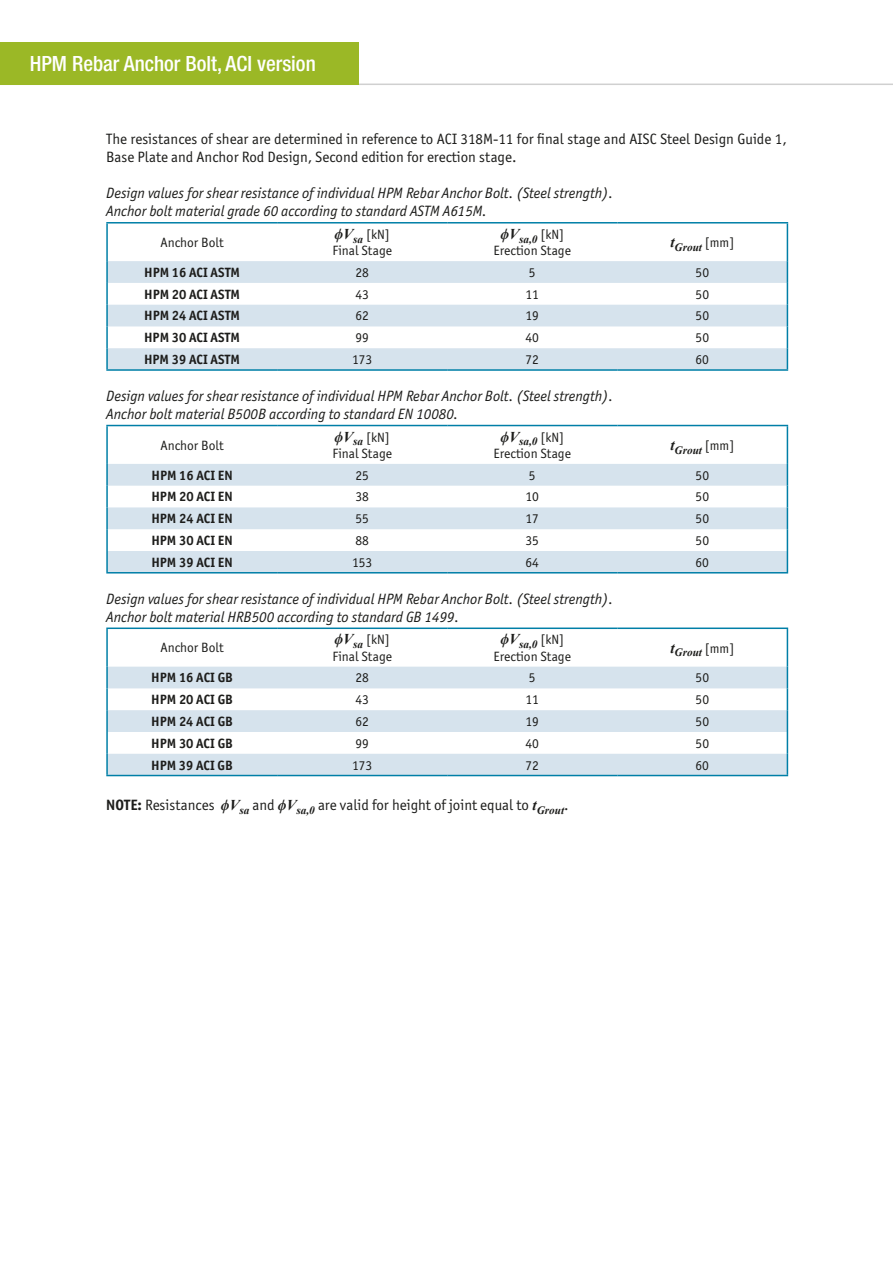
<style>
.page{position:relative;width:893px;height:1263px;background:#fff}
.page>*{position:absolute;margin:0;border:0;box-sizing:border-box;transform-origin:0 0}
.t1{font:500 condensed 21px "Helvetica Neue LT Std";color:#fff}
.t2{font:italic 15px/18px "Officina Sans ITC Pro";color:#1d1d1b}
.t3{font:15px/18px "Officina Sans ITC Pro";color:#1d1d1b}
.t4{font:13.5px/16.2px "Officina Sans ITC Pro";color:#1d1d1b}
.t5{font:700 13.5px "Officina Sans ITC Pro";color:#1d1d1b}
.t6{font:italic 700 11.25px "Times New Roman";color:#1d1d1b}
.s1{font-family:"Times New Roman";font-weight:700;font-style:italic;font-size:15px}
.s2{font-weight:700}
.s3{font-family:"Times New Roman";font-weight:700;font-style:italic}
</style>
<div class="page">
<hr style="left:0;top:84px;width:893px;height:1px;background:#d0d0d0">
<div style="left:0;top:43px;width:358px;height:42px;background:#9bb826"></div>
<svg style="left:108px;top:261px;width:679px;height:108px;fill:#d6e3ed"></svg>
<hr style="left:106px;top:222px;width:171px;height:2px;background:#007fa7">
<hr style="left:106px;top:224px;width:2px;height:37px;background:#007fa7">
<hr style="left:277px;top:222px;width:170px;height:2px;background:#007fa7">
<hr style="left:447px;top:222px;width:170px;height:2px;background:#007fa7">
<hr style="left:617px;top:222px;width:171px;height:2px;background:#007fa7">
<hr style="left:787px;top:224px;width:1px;height:37px;background:#007fa7">
<hr style="left:106px;top:261px;width:2px;height:22px;background:#007fa7">
<hr style="left:106px;top:283px;width:2px;height:22px;background:#007fa7">
<hr style="left:106px;top:305px;width:2px;height:21px;background:#007fa7">
<hr style="left:106px;top:326px;width:2px;height:22px;background:#007fa7">
<hr style="left:106px;top:348px;width:2px;height:21px;background:#007fa7">
<svg style="left:787px;top:261px;width:1px;height:108px"></svg>
<hr style="left:106px;top:369px;width:171px;height:2px;background:#007fa7">
<hr style="left:277px;top:369px;width:170px;height:2px;background:#007fa7">
<hr style="left:447px;top:369px;width:170px;height:2px;background:#007fa7">
<hr style="left:617px;top:369px;width:171px;height:2px;background:#007fa7">
<svg style="left:108px;top:464px;width:679px;height:108px;fill:#d6e3ed"></svg>
<hr style="left:106px;top:425px;width:171px;height:1px;background:#007fa7">
<hr style="left:106px;top:426px;width:2px;height:38px;background:#007fa7">
<hr style="left:277px;top:425px;width:170px;height:1px;background:#007fa7">
<hr style="left:447px;top:425px;width:170px;height:1px;background:#007fa7">
<hr style="left:617px;top:425px;width:171px;height:1px;background:#007fa7">
<hr style="left:787px;top:426px;width:1px;height:38px;background:#007fa7">
<hr style="left:106px;top:464px;width:2px;height:22px;background:#007fa7">
<hr style="left:106px;top:486px;width:2px;height:21px;background:#007fa7">
<hr style="left:106px;top:507px;width:2px;height:22px;background:#007fa7">
<hr style="left:106px;top:529px;width:2px;height:22px;background:#007fa7">
<hr style="left:106px;top:551px;width:2px;height:21px;background:#007fa7">
<svg style="left:787px;top:464px;width:1px;height:108px"></svg>
<hr style="left:106px;top:572px;width:171px;height:1px;background:#007fa7">
<hr style="left:277px;top:572px;width:170px;height:1px;background:#007fa7">
<hr style="left:447px;top:572px;width:170px;height:1px;background:#007fa7">
<hr style="left:617px;top:572px;width:171px;height:1px;background:#007fa7">
<svg style="left:108px;top:667px;width:679px;height:108px;fill:#d6e3ed"></svg>
<hr style="left:106px;top:627px;width:171px;height:2px;background:#007fa7">
<hr style="left:106px;top:629px;width:2px;height:38px;background:#007fa7">
<hr style="left:277px;top:627px;width:170px;height:2px;background:#007fa7">
<hr style="left:447px;top:627px;width:170px;height:2px;background:#007fa7">
<hr style="left:617px;top:627px;width:171px;height:2px;background:#007fa7">
<hr style="left:787px;top:629px;width:1px;height:38px;background:#007fa7">
<hr style="left:106px;top:667px;width:2px;height:21px;background:#007fa7">
<hr style="left:106px;top:688px;width:2px;height:22px;background:#007fa7">
<hr style="left:106px;top:710px;width:2px;height:22px;background:#007fa7">
<hr style="left:106px;top:732px;width:2px;height:22px;background:#007fa7">
<hr style="left:106px;top:754px;width:2px;height:21px;background:#007fa7">
<svg style="left:787px;top:667px;width:1px;height:108px"></svg>
<hr style="left:106px;top:775px;width:171px;height:1px;background:#007fa7">
<hr style="left:277px;top:775px;width:170px;height:1px;background:#007fa7">
<hr style="left:447px;top:775px;width:170px;height:1px;background:#007fa7">
<hr style="left:617px;top:775px;width:171px;height:1px;background:#007fa7">
<h1 class="t1" style="left:30px;top:51px;width:287px">HPM Rebar Anchor Bolt, ACI version</h1>
<p class="t3" style="left:106px;top:130px;width:682px">The resistances of shear are determined in reference to ACI 318M-11 for final stage and AISC Steel Design Guide 1,<br>Base Plate and Anchor Rod Design, Second edition for erection stage.</p>
<p class="t2" style="left:106px;top:184px;width:508px">Design values for shear resistance of individual HPM Rebar Anchor Bolt. (Steel strength).<br>Anchor bolt material grade 60 according to standard ASTM A615M.</p>
<p class="t4" style="left:160px;top:234px;width:65px">Anchor Bolt</p>
<p class="t4" style="left:332px;top:226px;width:61px"><span class="s1">ϕV</span><sub>sa</sub> [kN]<br>Final Stage</p>
<p class="t6" style="left:500px;top:231px;width:65px"><sup>ϕV</sup>sa,0 <sup>[kN]</sup></p>
<p class="t6" style="left:670px;top:239px;width:65px"><sup>t</sup>Grout <sup>[mm]</sup></p>
<p class="t4" style="left:494px;top:242px;width:79px">Erection Stage</p>
<p class="t5" style="left:144px;top:264px;width:97px">HPM 16 ACI ASTM</p>
<p class="t4" style="left:355px;top:264px;width:15px">28</p>
<p class="t4" style="left:529px;top:264px;width:8px">5</p>
<p class="t4" style="left:696px;top:264px;width:15px">50</p>
<p class="t5" style="left:144px;top:286px;width:97px">HPM 20 ACI ASTM</p>
<p class="t4" style="left:355px;top:286px;width:15px">43</p>
<p class="t4" style="left:525px;top:286px;width:15px">11</p>
<p class="t4" style="left:696px;top:286px;width:15px">50</p>
<p class="t5" style="left:144px;top:307px;width:97px">HPM 24 ACI ASTM</p>
<p class="t4" style="left:355px;top:308px;width:15px">62</p>
<p class="t4" style="left:525px;top:308px;width:15px">19</p>
<p class="t4" style="left:696px;top:308px;width:15px">50</p>
<p class="t5" style="left:144px;top:329px;width:97px">HPM 30 ACI ASTM</p>
<p class="t4" style="left:355px;top:330px;width:15px">99</p>
<p class="t4" style="left:525px;top:330px;width:15px">40</p>
<p class="t4" style="left:696px;top:330px;width:15px">50</p>
<p class="t5" style="left:144px;top:351px;width:97px">HPM 39 ACI ASTM</p>
<p class="t4" style="left:352px;top:351px;width:22px">173</p>
<p class="t4" style="left:525px;top:351px;width:15px">72</p>
<p class="t4" style="left:696px;top:351px;width:15px">60</p>
<p class="t2" style="left:106px;top:387px;width:508px">Design values for shear resistance of individual HPM Rebar Anchor Bolt. (Steel strength).<br>Anchor bolt material B500B according to standard EN 10080.</p>
<p class="t4" style="left:160px;top:437px;width:65px">Anchor Bolt</p>
<p class="t4" style="left:332px;top:429px;width:61px"><span class="s1">ϕV</span><sub>sa</sub> [kN]<br>Final Stage</p>
<p class="t6" style="left:500px;top:434px;width:65px"><sup>ϕV</sup>sa,0 <sup>[kN]</sup></p>
<p class="t6" style="left:670px;top:442px;width:65px"><sup>t</sup>Grout <sup>[mm]</sup></p>
<p class="t4" style="left:494px;top:445px;width:79px">Erection Stage</p>
<p class="t5" style="left:151px;top:467px;width:83px">HPM 16 ACI EN</p>
<p class="t4" style="left:355px;top:467px;width:15px">25</p>
<p class="t4" style="left:529px;top:467px;width:8px">5</p>
<p class="t4" style="left:696px;top:467px;width:15px">50</p>
<p class="t5" style="left:151px;top:488px;width:83px">HPM 20 ACI EN</p>
<p class="t4" style="left:355px;top:489px;width:15px">38</p>
<p class="t4" style="left:525px;top:489px;width:15px">10</p>
<p class="t4" style="left:696px;top:489px;width:15px">50</p>
<p class="t5" style="left:151px;top:510px;width:83px">HPM 24 ACI EN</p>
<p class="t4" style="left:355px;top:510px;width:15px">55</p>
<p class="t4" style="left:525px;top:510px;width:15px">17</p>
<p class="t4" style="left:696px;top:510px;width:15px">50</p>
<p class="t5" style="left:151px;top:532px;width:83px">HPM 30 ACI EN</p>
<p class="t4" style="left:355px;top:532px;width:15px">88</p>
<p class="t4" style="left:525px;top:532px;width:15px">35</p>
<p class="t4" style="left:696px;top:532px;width:15px">50</p>
<p class="t5" style="left:151px;top:554px;width:83px">HPM 39 ACI EN</p>
<p class="t4" style="left:352px;top:554px;width:22px">153</p>
<p class="t4" style="left:525px;top:554px;width:15px">64</p>
<p class="t4" style="left:696px;top:554px;width:15px">60</p>
<p class="t2" style="left:106px;top:589px;width:508px">Design values for shear resistance of individual HPM Rebar Anchor Bolt. (Steel strength).<br>Anchor bolt material HRB500 according to standard GB 1499.</p>
<p class="t4" style="left:160px;top:640px;width:65px">Anchor Bolt</p>
<p class="t4" style="left:332px;top:632px;width:61px"><span class="s1">ϕV</span><sub>sa</sub> [kN]<br>Final Stage</p>
<p class="t6" style="left:500px;top:637px;width:65px"><sup>ϕV</sup>sa,0 <sup>[kN]</sup></p>
<p class="t6" style="left:670px;top:645px;width:65px"><sup>t</sup>Grout <sup>[mm]</sup></p>
<p class="t4" style="left:494px;top:648px;width:79px">Erection Stage</p>
<p class="t5" style="left:151px;top:669px;width:83px">HPM 16 ACI GB</p>
<p class="t4" style="left:355px;top:670px;width:15px">28</p>
<p class="t4" style="left:529px;top:670px;width:8px">5</p>
<p class="t4" style="left:696px;top:670px;width:15px">50</p>
<p class="t5" style="left:151px;top:691px;width:83px">HPM 20 ACI GB</p>
<p class="t4" style="left:355px;top:691px;width:15px">43</p>
<p class="t4" style="left:525px;top:691px;width:15px">11</p>
<p class="t4" style="left:696px;top:691px;width:15px">50</p>
<p class="t5" style="left:151px;top:713px;width:83px">HPM 24 ACI GB</p>
<p class="t4" style="left:355px;top:713px;width:15px">62</p>
<p class="t4" style="left:525px;top:713px;width:15px">19</p>
<p class="t4" style="left:696px;top:713px;width:15px">50</p>
<p class="t5" style="left:151px;top:735px;width:83px">HPM 30 ACI GB</p>
<p class="t4" style="left:355px;top:735px;width:15px">99</p>
<p class="t4" style="left:525px;top:735px;width:15px">40</p>
<p class="t4" style="left:696px;top:735px;width:15px">50</p>
<p class="t5" style="left:151px;top:756px;width:83px">HPM 39 ACI GB</p>
<p class="t4" style="left:352px;top:757px;width:22px">173</p>
<p class="t4" style="left:525px;top:757px;width:15px">72</p>
<p class="t4" style="left:696px;top:757px;width:15px">60</p>
<p class="t3" style="left:106px;top:796px;width:464px"><span class="s2">NOTE:</span> Resistances <span class="s3">ϕV</span><sub>sa</sub> and <span class="s3">ϕV</span><sub>sa,0</sub> are valid for height of joint equal to <span class="s3">t</span><sub>Grout</sub>.</p>
</div>
